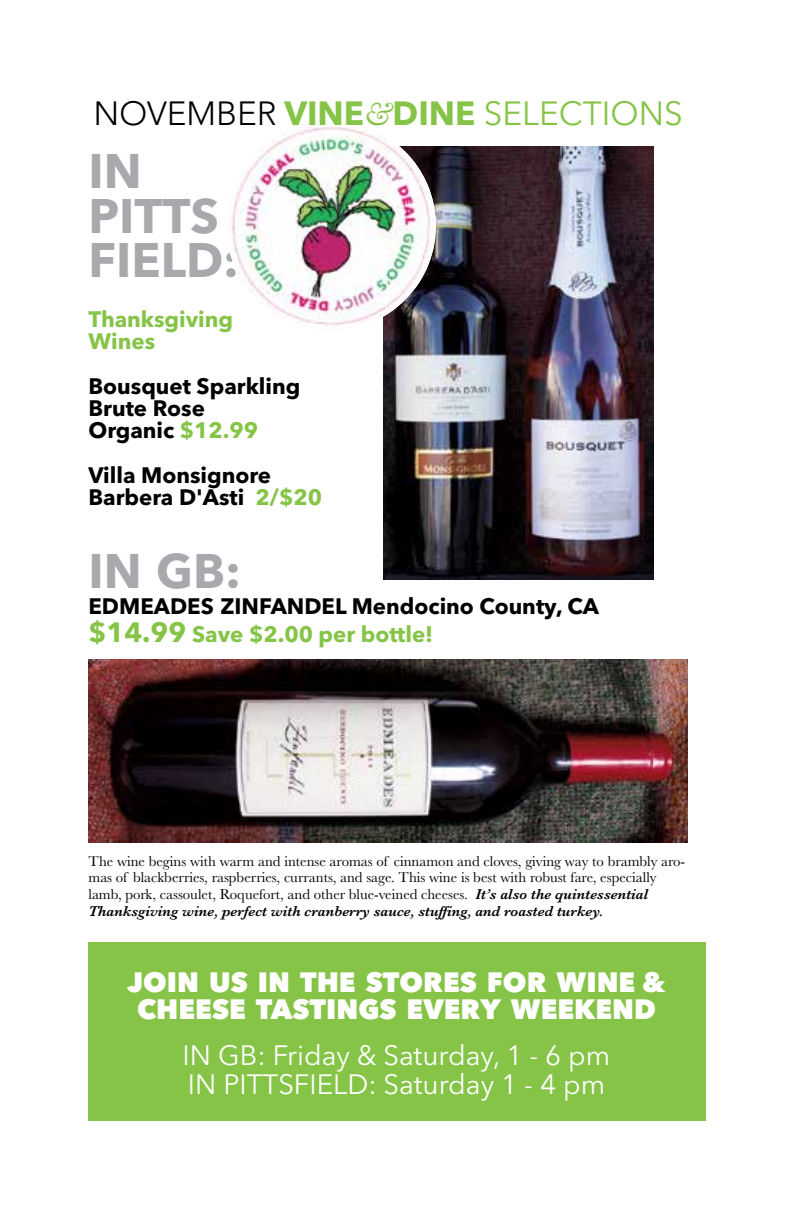
<style>
.page{position:relative;width:792px;height:1224px;background:#fff}
.page>*{position:absolute;margin:0;border:0;box-sizing:border-box;transform-origin:0 0}
.t1{font:700 48px/44.4px "Avenir Next";color:#a7a9ac}
.t2{font:33.2px "Avenir Next";color:#85c446}
.t3{font:27.8px/29.6px "Avenir Next";color:#fff}
.t4{font:800 27.8px/27.8px "Avenir Next";color:#fff;text-align:center}
.t5{font:700 22.2px/22.2px "Avenir Next";color:#000}
.t6{font:700 22.2px/22.2px "Avenir Next";color:#85c446}
.t7{font:14.8px/16.6px "Baskerville";color:#000}
.s1{font-family:"Avenir";font-weight:300;color:#000}
.s2{font-weight:700}
.s3{font-family:"Baskerville";font-style:italic}
.s4{color:#85c446}
.s5{font-size:27.8px;color:#85c446}
.s6{font-weight:600;font-style:italic}
</style>
<div class="page">
<div style="left:89px;top:943px;width:617px;height:178px;background:#85c446"></div>
<img style="left:383px;top:147px;width:270px;height:432px">
<img style="left:383px;top:146px;width:68px;height:199px">
<img style="left:231px;top:123px;width:205px;height:208px">
<img style="left:89px;top:660px;width:599px;height:182px">
<h2 class="t2" style="left:93px;top:85px;width:591px"><span class="s1">NOVEMBER</span> <span class="s2">VINE</span><span class="s3">&amp;</span><span class="s2">DINE</span> SELECTIONS</h2>
<h1 class="t1" style="left:89px;top:149px;width:152px">IN<br>PITTS<br>FIELD:</h1>
<h3 class="t6" style="left:89px;top:308px;width:146px">Thanksgiving<br>Wines</h3>
<h3 class="t5" style="left:89px;top:375px;width:213px">Bousquet Sparkling<br>Brute Rose<br>Organic <span class="s4">$12.99</span></h3>
<h3 class="t5" style="left:89px;top:463px;width:235px">Villa Monsignore<br>Barbera D'Asti <span class="s4">2/$20</span></h3>
<h1 class="t1" style="left:89px;top:549px;width:154px">IN GB:</h1>
<h3 class="t5" style="left:89px;top:592px;width:512px;line-height:27.8px">EDMEADES ZINFANDEL Mendocino County, CA <span class="s5">$14.99</span> <span class="s4">Save $2.00 per bottle!</span></h3>
<p class="t7" style="left:88px;top:853px;width:598px">The wine begins with warm and intense aromas of cinnamon and cloves, giving way to brambly aro&shy;mas of blackberries, raspberries, currants, and sage. This wine is best with robust fare, especially lamb, pork, cassoulet, Roquefort, and other blue-veined cheeses. <span class="s6">It’s also the quintessential Thanksgiving wine, perfect with cranberry sauce, stuffing, and roasted turkey.</span></p>
<h3 class="t4" style="left:127px;top:968px;width:540px">JOIN US IN THE STORES FOR WINE &amp;<br>CHEESE TASTINGS EVERY WEEKEND</h3>
<h3 class="t3" style="left:183px;top:1039px;width:429px">IN GB: Friday &amp; Saturday, 1 - 6 pm<br>IN PITTSFIELD: Saturday 1 - 4 pm</h3>
</div>
